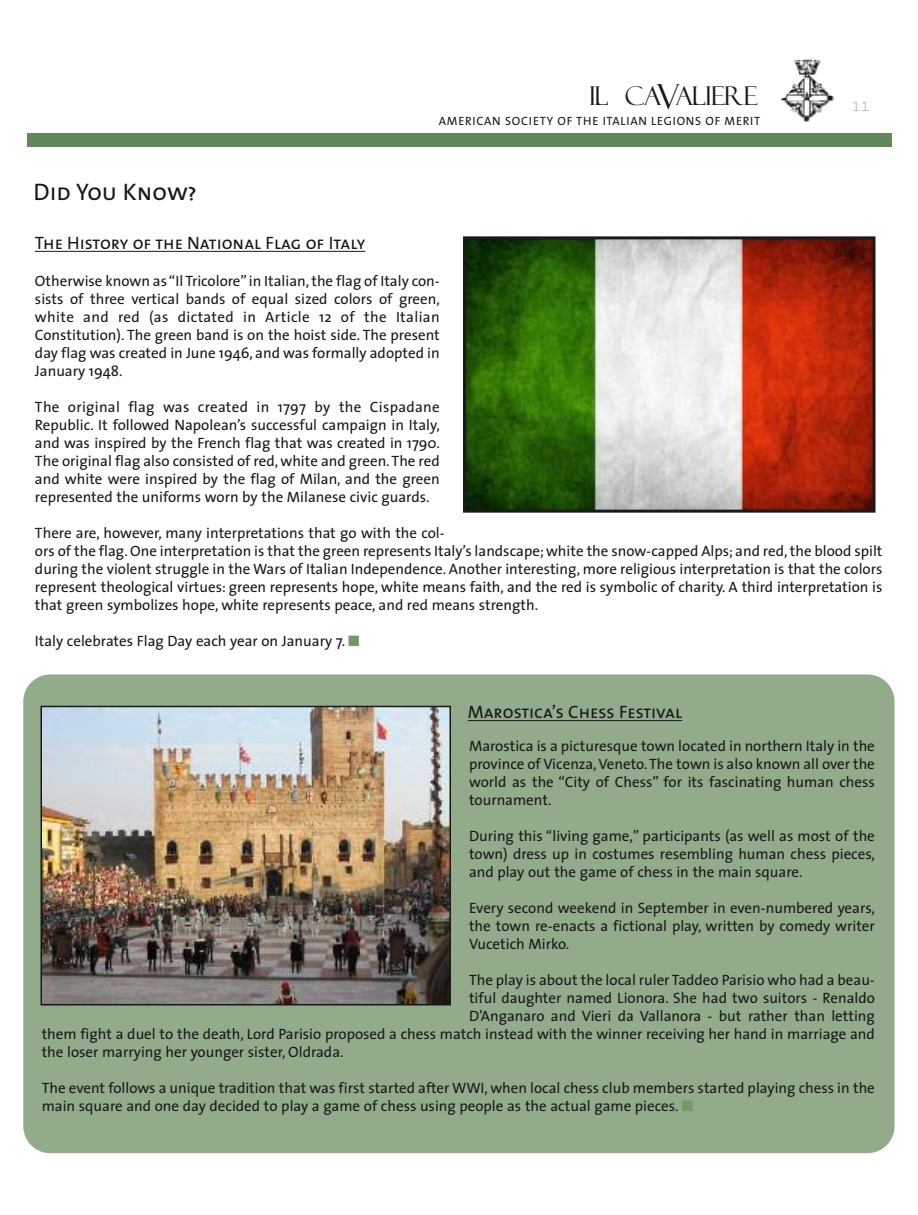
<style>
.page{position:relative;width:918px;height:1215px;background:#fff}
.page>*{position:absolute;margin:0;border:0;box-sizing:border-box;transform-origin:0 0}
.t1{font:25.8px "Felix Titling";letter-spacing:-.04em;color:#191919}
.t2{font:24px "The Sans Caps";color:#191919}
.t3{font:18px "The Sans Caps";color:#191919}
.t4{font:15px/18px "The Sans";color:#191919;text-align:justify}
.t5{font:15px "Courier";color:#b0a898}
.t6{font:12px "The Sans";letter-spacing:.06em;color:#191919}
.s1{font-size:34.5px}
.s2{color:#709b67}
</style>
<div class="page">
<div style="left:27px;top:133px;width:864px;height:14px;background:#61875a"></div>
<img style="left:781px;top:59px;width:53px;height:63px">
<hr style="left:35px;top:251px;width:330px;height:1px;background:#191919">
<div style="left:23px;top:674px;width:872px;height:479px;background:#91ab8b;border-radius:27px"></div>
<img style="left:467px;top:240px;width:405px;height:269px">
<div style="left:463px;top:236px;width:413px;height:277px;border:3px solid #191919"></div>
<img style="left:44px;top:709px;width:404px;height:294px">
<div style="left:41px;top:706px;width:410px;height:300px;border:2px solid #191919"></div>
<hr style="left:468px;top:720px;width:214px;height:1px;background:#191919">
<h2 class="t2" style="left:34px;top:184px;width:165px">Did You Know?</h2>
<h1 class="t1" style="left:589px;top:86px;width:170px">IL CA<span class="s1">V</span>ALIERE</h1>
<p class="t6" style="left:439px;top:117px;width:323px">AMERICAN SOCIETY OF THE ITALIAN LEGIONS OF MERIT</p>
<p class="t5" style="left:852px;top:102px;width:19px">11</p>
<p class="t3" style="left:35px;top:236px;width:332px">The History of the National Flag of Italy</p>
<p class="t4" style="left:35px;top:273px;width:406px">Otherwise known as “Il Tricolore” in Italian,the flag of Italy con&shy;sists of three vertical bands of equal sized colors of green, white and red (as dictated in Article 12 of the Italian Constitution). The green band is on the hoist side. The present day flag was created in June 1946, and was formally adopted in January 1948.</p>
<p class="t4" style="left:35px;top:399px;width:406px">The original flag was created in 1797 by the Cispadane Republic. It followed Napolean’s successful campaign in Italy, and was inspired by the French flag that was created in 1790.<br>The original flag also consisted of red, white and green.The red and white were inspired by the flag of Milan, and the green represented the uniforms worn by the Milanese civic guards.</p>
<p class="t4" style="left:35px;top:525px;width:849px;text-align:left">There are, however, many interpretations that go with the col-<br>ors of the flag. One interpretation is that the green represents Italy’s landscape;white the snow-capped Alps; and red, the blood spilt during the violent struggle in the Wars of Italian Independence. Another interesting, more religious interpretation is that the colors represent theological virtues: green represents hope, white means faith, and the red is symbolic of charity. A third interpretation is that green symbolizes hope, white represents peace, and red means strength.</p>
<p class="t4" style="left:35px;top:633px;width:326px">Italy celebrates Flag Day each year on January 7. <span class="s2">■</span></p>
<p class="t3" style="left:468px;top:706px;width:216px">Marostica’s Chess Festival</p>
<p class="t4" style="left:469px;top:739px;width:407px">Marostica is a picturesque town located in northern Italy in the province of Vicenza,Veneto.The town is also known all over the world as the “City of Chess” for its fascinating human chess tournament.</p>
<p class="t4" style="left:469px;top:829px;width:407px">During this “living game,” participants (as well as most of the town) dress up in costumes resembling human chess pieces, and play out the game of chess in the main square.</p>
<p class="t4" style="left:469px;top:901px;width:407px">Every second weekend in September in even-numbered years, the town re-enacts a fictional play, written by comedy writer Vucetich Mirko.</p>
<p class="t4" style="left:469px;top:973px;width:407px">The play is about the local ruler Taddeo Parisio who had a beau-</p>
<p class="t4" style="left:469px;top:991px;width:407px">tiful daughter named Lionora. She had two suitors - Renaldo</p>
<p class="t4" style="left:469px;top:1009px;width:407px">D’Anganaro and Vieri da Vallanora - but rather than letting</p>
<p class="t4" style="left:42px;top:1027px;width:835px">them fight a duel to the death, Lord Parisio proposed a chess match instead with the winner receiving her hand in marriage and</p>
<p class="t4" style="left:42px;top:1045px;width:303px">the loser marrying her younger sister, Oldrada.</p>
<p class="t4" style="left:42px;top:1081px;width:835px">The event follows a unique tradition that was first started after WWI, when local chess club members started playing chess in the main square and one day decided to play a game of chess using people as the actual game pieces. <span class="s2">■</span></p>
</div>
